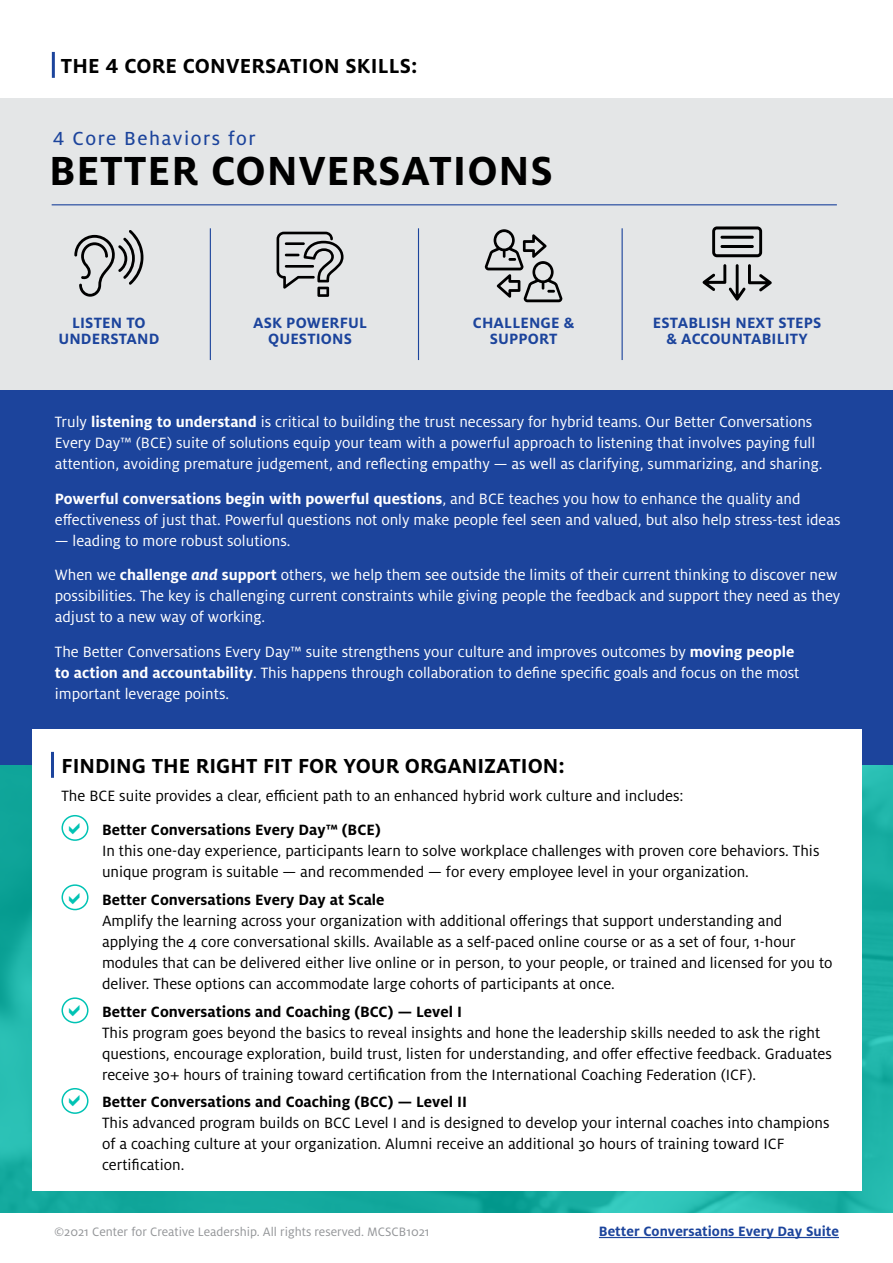
<style>
.page{position:relative;width:893px;height:1263px;background:#fff}
.page>*{position:absolute;margin:0;border:0;box-sizing:border-box;transform-origin:0 0}
.t1{font:700 45px "Milo Pro";letter-spacing:.02em;color:#000}
.t2{font:700 22.5px "Milo Pro";color:#000}
.t3{font:21px "Milo Pro Text";letter-spacing:.07em;color:#1c449c}
.t4{font:16.5px/21px "Milo Pro";color:#000}
.t5{font:16.5px/21px "Milo Pro";color:#fff}
.t6{font:700 16.5px "Milo Pro";color:#000}
.t7{font:700 16.5px/16.5px "Milo Pro";letter-spacing:.01em;color:#1c449c;text-align:center}
.t8{font:700 15px "Milo Pro";color:#1c449c}
.t9{font:13.5px "Milo Pro";color:#939598}
.s1{font-weight:700}
.s2{font-weight:700;font-style:italic}
</style>
<div class="page">
<hr style="left:599px;top:1237px;width:240px;height:1px;background:#1c449c">
<div style="left:0;top:307px;width:893px;height:458px;background:#1c449c"></div>
<svg style="left:0;top:765px;width:893px;height:447px;background:#1fb1a6"></svg>
<div style="left:32px;top:728px;width:829px;height:462px;background:#fff"></div>
<div style="left:62px;top:815px;width:26px;height:26px;border:2px solid #00c3b4;border-radius:50%"></div>
<div style="left:62px;top:884px;width:26px;height:26px;border:2px solid #00c3b4;border-radius:50%"></div>
<div style="left:62px;top:997px;width:26px;height:26px;border:2px solid #00c3b4;border-radius:50%"></div>
<div style="left:62px;top:1088px;width:26px;height:26px;border:2px solid #00c3b4;border-radius:50%"></div>
<hr style="left:51px;top:752px;width:3px;height:26px;background:#1c449c">
<div style="left:0;top:98px;width:893px;height:291px;background:#e4e6e7"></div>
<hr style="left:52px;top:52px;width:3px;height:26px;background:#1c449c">
<svg style="left:74px;top:230px;width:69px;height:67px"></svg>
<svg style="left:277px;top:232px;width:67px;height:65px"></svg>
<hr style="left:285px;top:265px;width:29px;height:3px;background:#000">
<svg style="left:485px;top:229px;width:77px;height:73px"></svg>
<svg style="left:712px;top:226px;width:50px;height:31px"></svg>
<hr style="left:720px;top:236px;width:34px;height:3px;background:#000">
<hr style="left:720px;top:245px;width:34px;height:3px;background:#000">
<svg style="left:703px;top:264px;width:69px;height:37px"></svg>
<hr style="left:52px;top:204px;width:785px;height:1px;background:#1c449c">
<hr style="left:210px;top:228px;width:1px;height:132px;background:#1c449c">
<hr style="left:418px;top:228px;width:1px;height:132px;background:#1c449c">
<hr style="left:622px;top:228px;width:1px;height:132px;background:#1c449c">
<h2 class="t2" style="left:61px;top:53px;width:358px">THE 4 CORE CONVERSATION SKILLS:</h2>
<p class="t3" style="left:53px;top:127px;width:204px">4 Core Behaviors for</p>
<h1 class="t1" style="left:49px;top:145px;width:505px">BETTER CONVERSATIONS</h1>
<p class="t7" style="left:58px;top:314px;width:103px">LISTEN TO<br>UNDERSTAND</p>
<p class="t7" style="left:253px;top:314px;width:115px">ASK POWERFUL<br>QUESTIONS</p>
<p class="t7" style="left:473px;top:314px;width:103px">CHALLENGE &amp;<br>SUPPORT</p>
<p class="t7" style="left:653px;top:314px;width:170px">ESTABLISH NEXT STEPS &amp; ACCOUNTABILITY</p>
<p class="t5" style="left:55px;top:412px;width:769px">Truly <span class="s1">listening to understand</span> is critical to building the trust necessary for hybrid teams. Our Better Conversations<br>Every Day™ (BCE) suite of solutions equip your team with a powerful approach to listening that involves paying full attention, avoiding premature judgement, and reflecting empathy — as well as clarifying, summarizing, and sharing.</p>
<p class="t5" style="left:55px;top:488px;width:787px"><span class="s1">Powerful conversations begin with powerful questions</span>, and BCE teaches you how to enhance the quality and effectiveness of just that. Powerful questions not only make people feel seen and valued, but also help stress-test ideas</p>
<p class="t5" style="left:55px;top:524px;width:784px;line-height:34.5px">— leading to more robust solutions.<br>When we <span class="s1">challenge</span> <span class="s2">and</span> <span class="s1">support</span> others, we help them see outside the limits of their current thinking to discover new</p>
<p class="t5" style="left:55px;top:586px;width:787px">possibilities. The key is challenging current constraints while giving people the feedback and support they need as they adjust to a new way of working.</p>
<p class="t5" style="left:55px;top:641px;width:746px">The Better Conversations Every Day™ suite strengthens your culture and improves outcomes by <span class="s1">moving people to action and accountability</span>. This happens through collaboration to define specific goals and focus on the most important leverage points.</p>
<h2 class="t2" style="left:62px;top:753px;width:505px">FINDING THE RIGHT FIT FOR YOUR ORGANIZATION:</h2>
<p class="t4" style="left:62px;top:785px;width:624px">The BCE suite provides a clear, efficient path to an enhanced hybrid work culture and includes:</p>
<p class="t6" style="left:102px;top:820px;width:280px">Better Conversations Every Day™ (BCE)</p>
<p class="t4" style="left:102px;top:840px;width:719px">In this one-day experience, participants learn to solve workplace challenges with proven core behaviors. This unique program is suitable — and recommended — for every employee level in your organization.</p>
<p class="t6" style="left:102px;top:890px;width:284px">Better Conversations Every Day at Scale</p>
<p class="t4" style="left:102px;top:910px;width:732px">Amplify the learning across your organization with additional offerings that support understanding and applying the 4 core conversational skills. Available as a self-paced online course or as a set of four, 1-hour modules that can be delivered either live online or in person, to your people, or trained and licensed for you to deliver. These options can accommodate large cohorts of participants at once.</p>
<p class="t6" style="left:102px;top:1002px;width:362px">Better Conversations and Coaching (BCC) — Level I</p>
<p class="t4" style="left:102px;top:1022px;width:731px">This program goes beyond the basics to reveal insights and hone the leadership skills needed to ask the right questions, encourage exploration, build trust, listen for understanding, and offer effective feedback. Graduates receive 30+ hours of training toward certification from the International Coaching Federation (ICF).</p>
<p class="t6" style="left:102px;top:1093px;width:367px">Better Conversations and Coaching (BCC) — Level II</p>
<p class="t4" style="left:102px;top:1113px;width:729px">This advanced program builds on BCC Level I and is designed to develop your internal coaches into champions of a coaching culture at your organization. Alumni receive an additional 30 hours of training toward ICF certification.</p>
<p class="t9" style="left:54px;top:1225px;width:377px">©2021 Center for Creative Leadership. All rights reserved. MCSCB1021</p>
<p class="t8" style="left:599px;top:1223px;width:242px">Better Conversations Every Day Suite</p>
</div>
